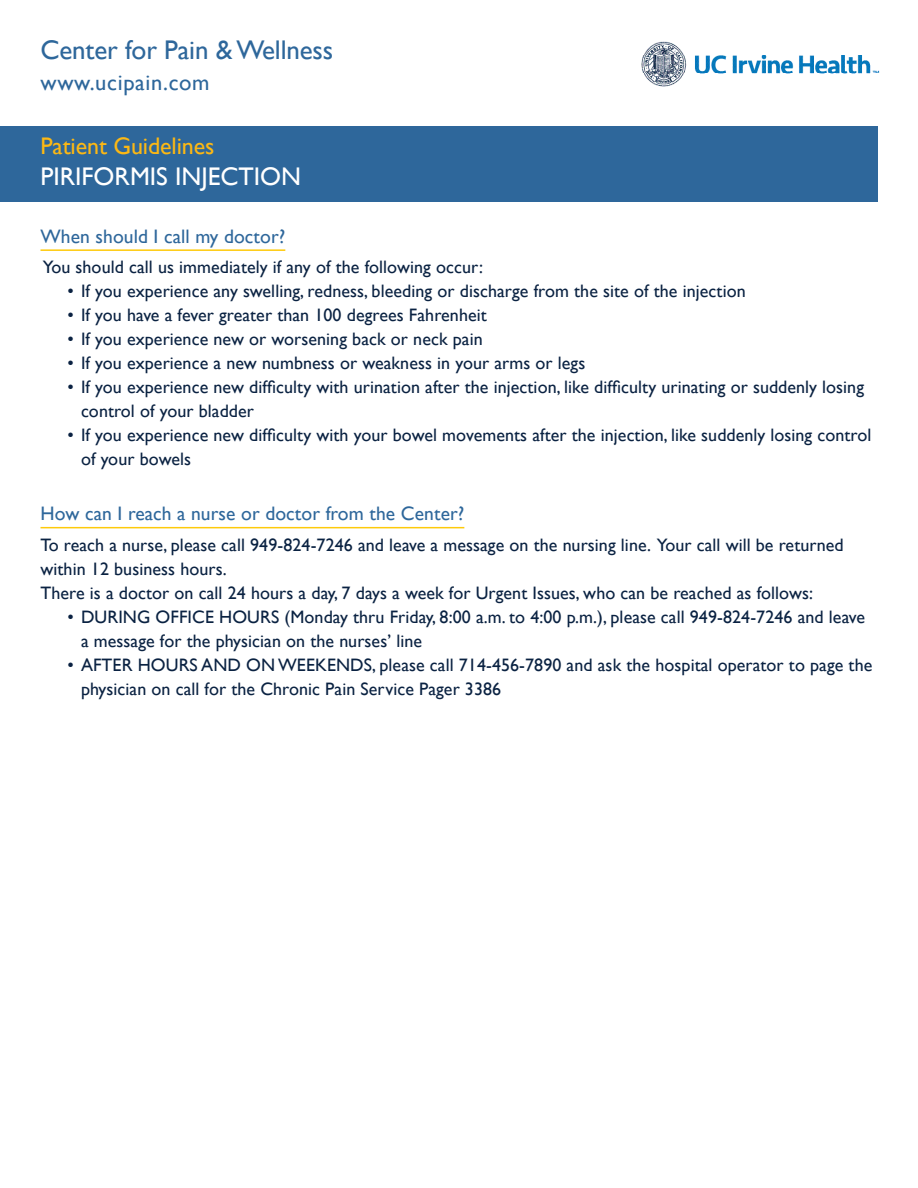
<style>
.page{position:relative;width:918px;height:1188px;background:#fff}
.page>*{position:absolute;margin:0;border:0;box-sizing:border-box;transform-origin:0 0}
.t1{font:27px "Gill Sans";letter-spacing:-.005em;color:#2e679b}
.t2{font:25.5px "Gill Sans";color:#fff}
.t3{font:24px "Gill Sans";letter-spacing:-.005em;color:#fcb814}
.t4{font:22.5px "Gill Sans";letter-spacing:.03em;color:#2e679b}
.after_title_spacing{font:19.5px "Gill Sans";letter-spacing:.005em;color:#2e679b}
.bullet_pts{font:18px/24px "Gill Sans";letter-spacing:.005em;color:#0a2242}
</style>
<div class="page">
<div style="left:0;top:126px;width:878px;height:75px;background:#2e679b"></div>
<img style="left:641px;top:41px;width:239px;height:46px">
<hr style="left:40px;top:249px;width:245px;height:2px;background:#feca0a">
<hr style="left:40px;top:527px;width:424px;height:1px;background:#feca0a">
<p class="t1" style="left:40px;top:34px;width:294px">Center for Pain &amp; Wellness</p>
<p class="t4" style="left:40px;top:69px;width:171px">www.ucipain.com</p>
<p class="t3" style="left:40px;top:132px;width:175px">Patient Guidelines</p>
<p class="t2" style="left:40px;top:162px;width:262px">PIRIFORMIS INJECTION</p>
<p class="after_title_spacing" style="left:40px;top:225px;width:246px">When should I call my doctor?</p>
<p class="bullet_pts" style="left:43px;top:255px;width:442px">You should call us immediately if any of the following occur:</p>
<p class="bullet_pts" style="left:68px;top:279px;width:680px">• If you experience any swelling, redness, bleeding or discharge from the site of the injection</p>
<p class="bullet_pts" style="left:68px;top:303px;width:421px">• If you have a fever greater than 100 degrees Fahrenheit</p>
<p class="bullet_pts" style="left:68px;top:327px;width:417px">• If you experience new or worsening back or neck pain</p>
<p class="bullet_pts" style="left:68px;top:351px;width:519px">• If you experience a new numbness or weakness in your arms or legs</p>
<p class="bullet_pts" style="left:81px;top:375px;width:785px;text-indent:-14px">• If you experience new difficulty with urination after the injection, like difficulty urinating or suddenly losing control of your bladder</p>
<p class="bullet_pts" style="left:81px;top:423px;width:792px;text-indent:-14px">• If you experience new difficulty with your bowel movements after the injection, like suddenly losing control of your bowels</p>
<p class="after_title_spacing" style="left:40px;top:502px;width:425px">How can I reach a nurse or doctor from the Center?</p>
<p class="bullet_pts" style="left:40px;top:533px;width:805px">To reach a nurse, please call 949-824-7246 and leave a message on the nursing line. Your call will be returned within 12 business hours.</p>
<p class="bullet_pts" style="left:40px;top:581px;width:774px">There is a doctor on call 24 hours a day, 7 days a week for Urgent Issues, who can be reached as follows:</p>
<p class="bullet_pts" style="left:81px;top:605px;width:786px;text-indent:-14px">• DURING OFFICE HOURS (Monday thru Friday, 8:00 a.m. to 4:00 p.m.), please call 949-824-7246 and leave a message for the physician on the nurses’ line</p>
<p class="bullet_pts" style="left:81px;top:653px;width:793px;text-indent:-14px">• AFTER HOURS AND ON WEEKENDS, please call 714-456-7890 and ask the hospital operator to page the physician on call for the Chronic Pain Service Pager 3386</p>
</div>
